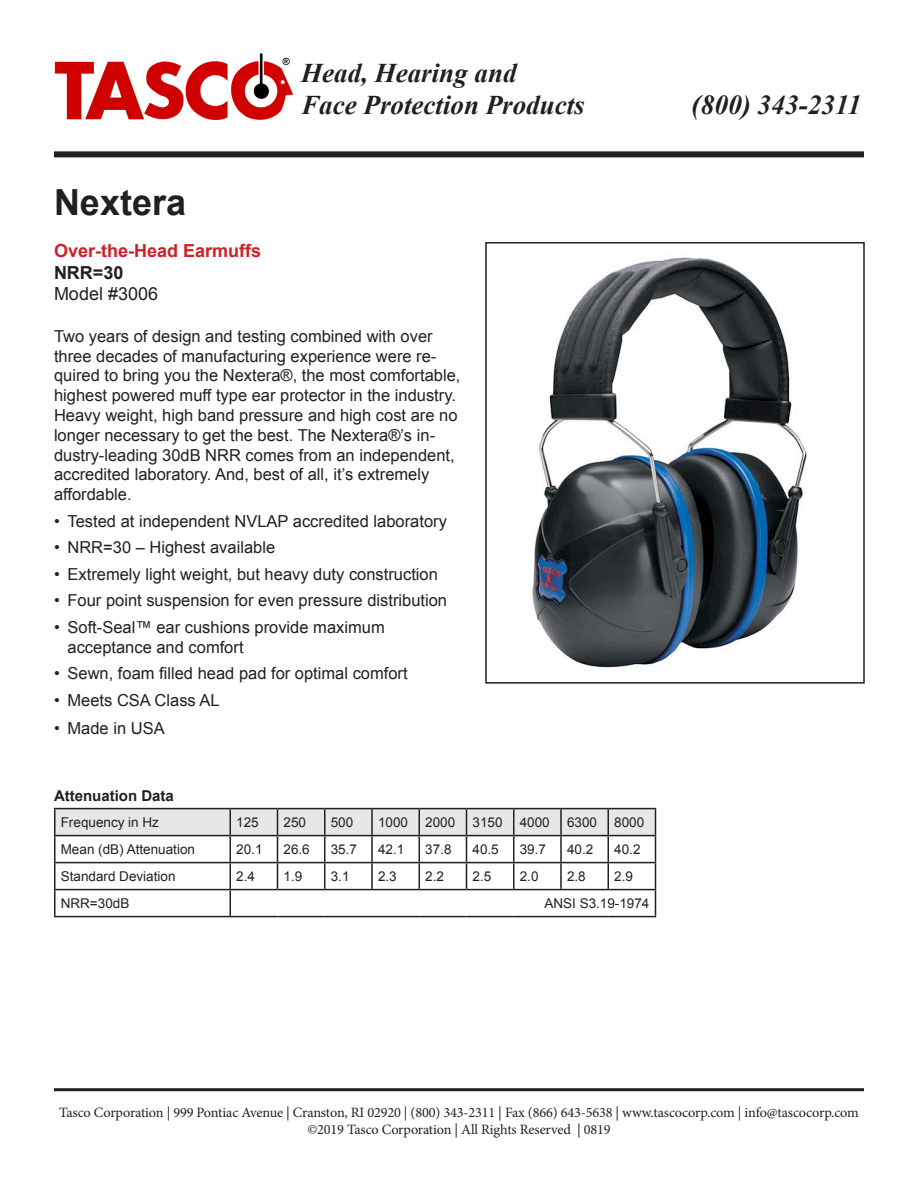
<style>
.page{position:relative;width:918px;height:1188px;background:#fff}
.page>*{position:absolute;margin:0;border:0;box-sizing:border-box;transform-origin:0 0}
.t1{font:700 36px "Arial";color:#231f20}
.t2{font:italic 700 27.3px "Times New Roman";color:#231f20}
.t3{font:italic 700 27px/32.4px "Times New Roman";color:#231f20}
.t4{font:700 18px "Arial";color:#cf2026}
.t5{font:18px "Arial";color:#231f20}
.t6{font:700 18px "Arial";color:#231f20}
.t7{font:16.5px/19.8px "Arial";color:#231f20}
.t8{font:700 15px "Arial";color:#231f20}
.t9{font:14.25px/17.1px "Minion Pro";letter-spacing:-.01em;color:#231f20;text-align:center}
.t10{font:13.5px "Arial";color:#231f20}
</style>
<div class="page">
<img style="left:54px;top:54px;width:239px;height:65px">
<div style="left:54px;top:151px;width:810px;height:6px;background:#231f20"></div>
<hr style="left:54px;top:1088px;width:810px;height:3px;background:#231f20">
<hr style="left:54px;top:808px;width:176px;height:1px;background:#231f20">
<hr style="left:54px;top:809px;width:2px;height:26px;background:#231f20">
<hr style="left:230px;top:808px;width:48px;height:1px;background:#231f20">
<hr style="left:278px;top:808px;width:47px;height:1px;background:#231f20">
<hr style="left:325px;top:808px;width:47px;height:1px;background:#231f20">
<hr style="left:372px;top:808px;width:47px;height:1px;background:#231f20">
<hr style="left:419px;top:808px;width:47px;height:1px;background:#231f20">
<hr style="left:466px;top:808px;width:48px;height:1px;background:#231f20">
<hr style="left:514px;top:808px;width:47px;height:1px;background:#231f20">
<hr style="left:561px;top:808px;width:47px;height:1px;background:#231f20">
<hr style="left:608px;top:808px;width:48px;height:1px;background:#231f20">
<hr style="left:54px;top:835px;width:176px;height:1px;background:#231f20">
<hr style="left:54px;top:836px;width:2px;height:26px;background:#231f20">
<hr style="left:54px;top:862px;width:176px;height:1px;background:#231f20">
<hr style="left:54px;top:863px;width:2px;height:26px;background:#231f20">
<hr style="left:54px;top:889px;width:176px;height:1px;background:#231f20">
<hr style="left:54px;top:890px;width:2px;height:26px;background:#231f20">
<svg style="left:55px;top:809px;width:601px;height:107px"></svg>
<hr style="left:54px;top:916px;width:176px;height:1px;background:#231f20">
<hr style="left:230px;top:916px;width:48px;height:1px;background:#231f20">
<hr style="left:278px;top:916px;width:47px;height:1px;background:#231f20">
<hr style="left:325px;top:916px;width:47px;height:1px;background:#231f20">
<hr style="left:372px;top:916px;width:47px;height:1px;background:#231f20">
<hr style="left:419px;top:916px;width:47px;height:1px;background:#231f20">
<hr style="left:466px;top:916px;width:48px;height:1px;background:#231f20">
<hr style="left:514px;top:916px;width:47px;height:1px;background:#231f20">
<hr style="left:561px;top:916px;width:47px;height:1px;background:#231f20">
<hr style="left:608px;top:916px;width:48px;height:1px;background:#231f20">
<img style="left:532px;top:257px;width:275px;height:411px">
<div style="left:485px;top:242px;width:380px;height:442px;border:2px solid #231f20"></div>
<h3 class="t3" style="left:301px;top:56px;width:285px">Head, Hearing and<br>Face Protection Products</h3>
<p class="t1" style="left:54px;top:179px;width:134px">Nextera</p>
<p class="t4" style="left:54px;top:239px;width:209px">Over-the-Head Earmuffs</p>
<p class="t6" style="left:54px;top:260px;width:71px">NRR=30</p>
<p class="t5" style="left:54px;top:282px;width:106px">Model #3006</p>
<p class="t7" style="left:54px;top:326px;width:408px">Two years of design and testing combined with over three decades of manufacturing experience were re&shy;quired to bring you the Nextera®, the most comfortable, highest powered muff type ear protector in the industry.<br>Heavy weight, high band pressure and high cost are no longer necessary to get the best. The Nextera®’s in&shy;dustry-leading 30dB NRR comes from an independent, accredited laboratory. And, best of all, it’s extremely affordable.</p>
<p class="t7" style="left:54px;top:511px;width:394px">• Tested at independent NVLAP accredited laboratory</p>
<p class="t7" style="left:54px;top:538px;width:223px">• NRR=30 – Highest available</p>
<p class="t7" style="left:54px;top:564px;width:385px">• Extremely light weight, but heavy duty construction</p>
<p class="t7" style="left:54px;top:591px;width:395px">• Four point suspension for even pressure distribution</p>
<p class="t7" style="left:68px;top:617px;width:319px;text-indent:-14px">• Soft-Seal™ ear cushions provide maximum acceptance and comfort</p>
<p class="t7" style="left:54px;top:664px;width:355px">• Sewn, foam filled head pad for optimal comfort</p>
<p class="t7" style="left:54px;top:690px;width:167px">• Meets CSA Class AL</p>
<p class="t7" style="left:54px;top:719px;width:112px">• Made in USA</p>
<p class="t8" style="left:54px;top:786px;width:121px">Attenuation Data</p>
<p class="t10" style="left:61px;top:813px;width:100px">Frequency in Hz</p>
<p class="t10" style="left:236px;top:813px;width:24px">125</p>
<p class="t10" style="left:284px;top:813px;width:24px">250</p>
<p class="t10" style="left:331px;top:813px;width:24px">500</p>
<p class="t10" style="left:378px;top:813px;width:32px">1000</p>
<p class="t10" style="left:425px;top:813px;width:32px">2000</p>
<p class="t10" style="left:472px;top:813px;width:32px">3150</p>
<p class="t10" style="left:520px;top:813px;width:32px">4000</p>
<p class="t10" style="left:567px;top:813px;width:32px">6300</p>
<p class="t10" style="left:614px;top:813px;width:32px">8000</p>
<p class="t10" style="left:61px;top:840px;width:136px">Mean (dB) Attenuation</p>
<p class="t10" style="left:236px;top:840px;width:28px">20.1</p>
<p class="t10" style="left:284px;top:840px;width:28px">26.6</p>
<p class="t10" style="left:331px;top:840px;width:28px">35.7</p>
<p class="t10" style="left:378px;top:840px;width:28px">42.1</p>
<p class="t10" style="left:425px;top:840px;width:28px">37.8</p>
<p class="t10" style="left:472px;top:840px;width:28px">40.5</p>
<p class="t10" style="left:520px;top:840px;width:28px">39.7</p>
<p class="t10" style="left:567px;top:840px;width:28px">40.2</p>
<p class="t10" style="left:614px;top:840px;width:28px">40.2</p>
<p class="t10" style="left:61px;top:867px;width:116px">Standard Deviation</p>
<p class="t10" style="left:236px;top:867px;width:20px">2.4</p>
<p class="t10" style="left:284px;top:867px;width:20px">1.9</p>
<p class="t10" style="left:331px;top:867px;width:20px">3.1</p>
<p class="t10" style="left:378px;top:867px;width:20px">2.3</p>
<p class="t10" style="left:425px;top:867px;width:20px">2.2</p>
<p class="t10" style="left:472px;top:867px;width:20px">2.5</p>
<p class="t10" style="left:520px;top:867px;width:20px">2.0</p>
<p class="t10" style="left:567px;top:867px;width:20px">2.8</p>
<p class="t10" style="left:614px;top:867px;width:20px">2.9</p>
<p class="t10" style="left:61px;top:894px;width:70px">NRR=30dB</p>
<p class="t10" style="left:544px;top:894px;width:107px">ANSI S3.19-1974</p>
<h2 class="t2" style="left:692px;top:86px;width:171px">(800) 343-2311</h2>
<p class="t9" style="left:59px;top:1104px;width:801px">Tasco Corporation | 999 Pontiac Avenue | Cranston, RI 02920 | (800) 343-2311 | Fax (866) 643-5638 | www.tascocorp.com | info@tascocorp.com ©2019 Tasco Corporation | All Rights Reserved | 0819</p>
</div>
